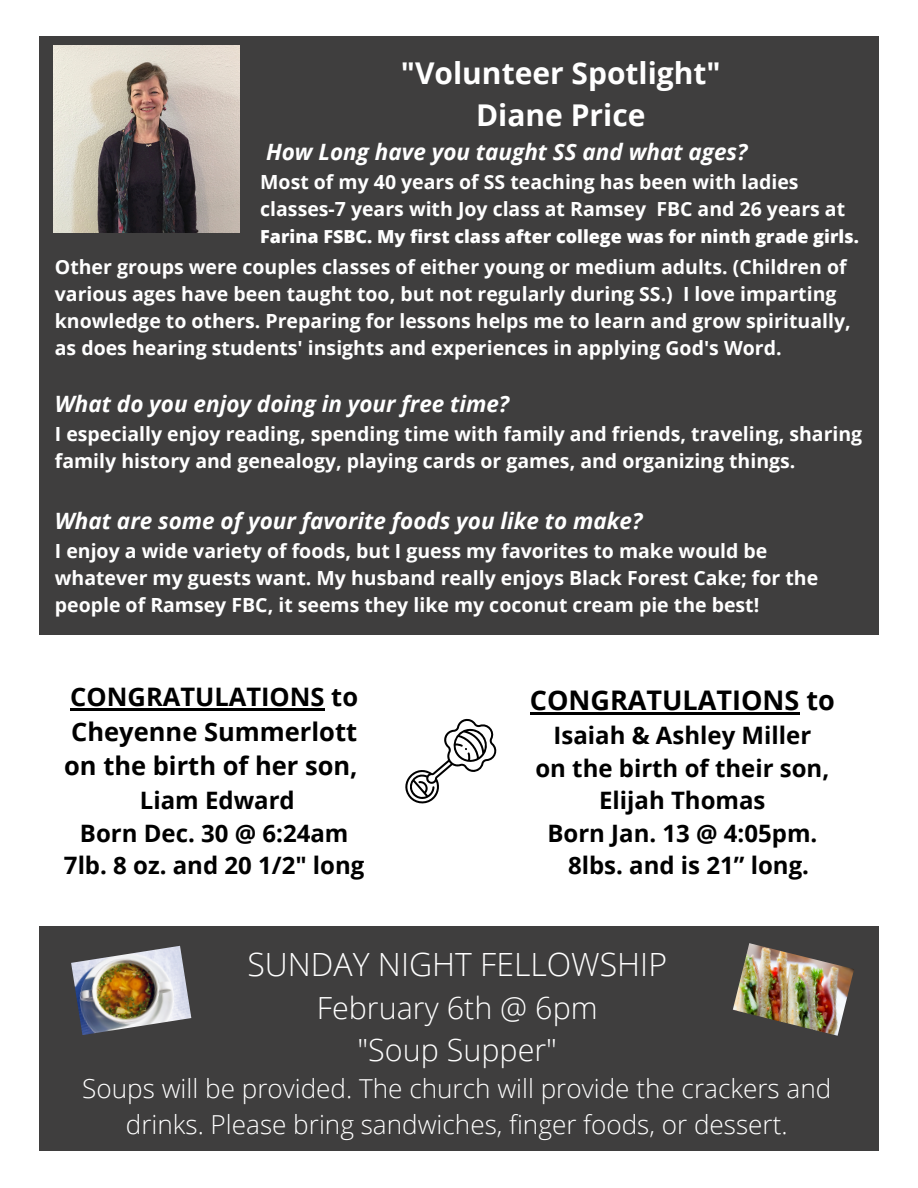
<style>
.page{position:relative;width:918px;height:1188px;background:#fff}
.page>*{position:absolute;margin:0;border:0;box-sizing:border-box;transform-origin:0 0}
.t1{font:300 31.95px "Open Sans";color:#fff}
.t2{font:300 30.45px "Open Sans";color:#fff}
.t3{font:700 30px "Open Sans";color:#fff}
.t4{font:700 27px "Open Sans";color:#000}
.t5{font:300 26.1px/36px "Open Sans";color:#fff;text-align:center}
.t6{font:700 25.5px/34.8px "Open Sans";color:#000;text-align:justify}
.t7{font:700 24px "Open Sans";color:#000}
.t8{font:italic 700 22.5px "Open Sans";color:#fff}
.t9{font:700 19.5px/27px "Open Sans";color:#fff}
.t10{font:800 18px "Open Sans";color:#fff}
</style>
<div class="page">
<div style="left:39px;top:36px;width:840px;height:599px;background:#3f3e3e"></div>
<img style="left:53px;top:45px;width:187px;height:187px">
<div style="left:39px;top:926px;width:840px;height:225px;background:#3f3e3e"></div>
<img style="left:733px;top:943px;width:121px;height:93px">
<img style="left:71px;top:946px;width:120px;height:89px">
<svg style="left:405px;top:718px;width:92px;height:86px"></svg>
<hr style="left:530px;top:712px;width:269px;height:3px;background:#000">
<hr style="left:70px;top:708px;width:255px;height:2px;background:#000">
<p class="t3" style="left:401px;top:52px;width:321px">"Volunteer Spotlight"</p>
<p class="t3" style="left:476px;top:94px;width:171px">Diane Price</p>
<p class="t8" style="left:266px;top:136px;width:483px">How Long have you taught SS and what ages?</p>
<p class="t9" style="left:260px;top:168px;width:586px">Most of my 40 years of SS teaching has been with ladies classes-7 years with Joy class at Ramsey FBC and 26 years at</p>
<p class="t9" style="left:55px;top:253px;width:797px">Other groups were couples classes of either young or medium adults. (Children of various ages have been taught too, but not regularly during SS.) I love imparting knowledge to others. Preparing for lessons helps me to learn and grow spiritually, as does hearing students' insights and experiences in applying God's Word.</p>
<p class="t8" style="left:55px;top:388px;width:456px">What do you enjoy doing in your free time?</p>
<p class="t9" style="left:55px;top:420px;width:809px">I especially enjoy reading, spending time with family and friends, traveling, sharing family history and genealogy, playing cards or games, and organizing things.</p>
<p class="t8" style="left:55px;top:505px;width:589px">What are some of your favorite foods you like to make?</p>
<p class="t9" style="left:55px;top:537px;width:765px">I enjoy a wide variety of foods, but I guess my favorites to make would be whatever my guests want. My husband really enjoys Black Forest Cake; for the people of Ramsey FBC, it seems they like my coconut cream pie the best!</p>
<p class="t10" style="left:260px;top:224px;width:600px">Farina FSBC. My first class after college was for ninth grade girls.</p>
<p class="t6" style="left:64px;top:678px;width:295px">CONGRATULATIONS to Cheyenne Summerlott on the birth of her son,</p>
<p class="t7" style="left:140px;top:784px;width:156px">Liam Edward</p>
<p class="t7" style="left:80px;top:816px;width:270px">Born Dec. 30 @ 6:24am</p>
<p class="t7" style="left:64px;top:849px;width:302px">7lb. 8 oz. and 20 1/2" long</p>
<p class="t4" style="left:530px;top:681px;width:307px">CONGRATULATIONS to</p>
<p class="t7" style="left:554px;top:718px;width:259px">Isaiah &amp; Ashley Miller</p>
<p class="t7" style="left:535px;top:751px;width:295px">on the birth of their son,</p>
<p class="t7" style="left:599px;top:784px;width:168px">Elijah Thomas</p>
<p class="t7" style="left:547px;top:816px;width:272px">Born Jan. 13 @ 4:05pm.</p>
<p class="t7" style="left:568px;top:849px;width:243px">8lbs. and is 21” long.</p>
<p class="t1" style="left:247px;top:942px;width:421px">SUNDAY NIGHT FELLOWSHIP</p>
<p class="t2" style="left:317px;top:987px;width:282px">February 6th @ 6pm</p>
<p class="t2" style="left:357px;top:1028px;width:201px">"Soup Supper"</p>
<p class="t5" style="left:82px;top:1070px;width:751px">Soups will be provided. The church will provide the crackers and drinks. Please bring sandwiches, finger foods, or dessert.</p>
</div>
